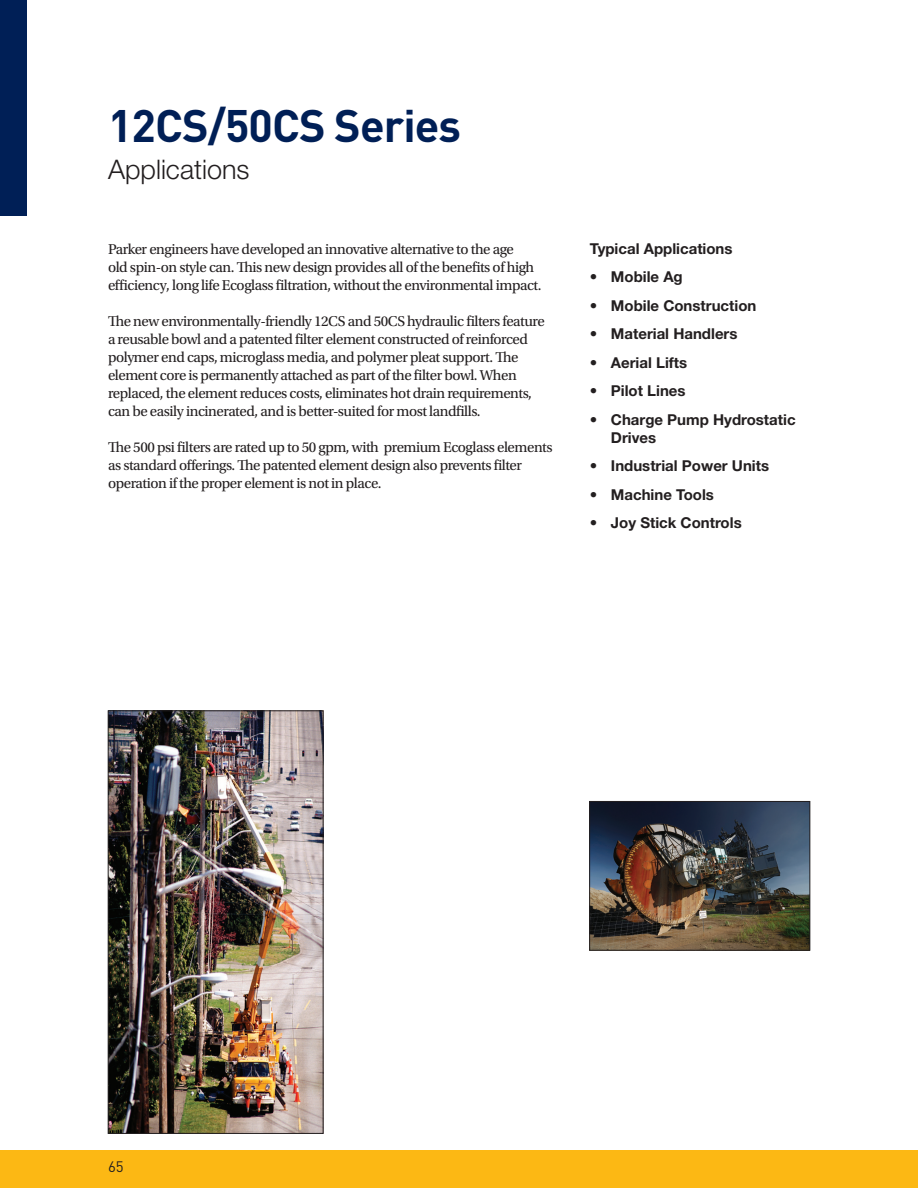
<style>
.page{position:relative;width:918px;height:1188px;background:#fff}
.page>*{position:absolute;margin:0;border:0;box-sizing:border-box;transform-origin:0 0}
.t1{font:700 45px "DINOT";letter-spacing:-.02em;color:#001f56}
.t2{font:300 27px "Helvetica Neue LT Std";color:#231f20}
.t3{font:15px/18px "Utopia Std";letter-spacing:-.03em;color:#231f20}
.t4{font:700 15px/18px "Helvetica Neue LT Std";color:#231f20}
.t5{font:15px "DINOT";color:#231f20}
</style>
<div class="page">
<div style="left:0;top:1150px;width:918px;height:38px;background:#fcb814"></div>
<img style="left:110px;top:713px;width:211px;height:419px">
<div style="left:108px;top:711px;width:215px;height:423px;border:1px solid #231f20"></div>
<img style="left:591px;top:803px;width:217px;height:145px">
<div style="left:589px;top:801px;width:221px;height:149px;border:1px solid #231f20"></div>
<div style="left:0;top:0;width:27px;height:216px;background:#001f56"></div>
<p class="t1" style="left:108px;top:96px;width:355px">12CS/50CS Series</p>
<p class="t2" style="left:108px;top:153px;width:143px">Applications</p>
<p class="t3" style="left:108px;top:240px;width:435px">Parker engineers have developed an innovative alternative to the age<br>old spin-on style can. This new design provides all of the benefits of high efficiency, long life Ecoglass filtration, without the environmental impact.</p>
<p class="t3" style="left:108px;top:312px;width:438px">The new environmentally-friendly 12CS and 50CS hydraulic filters feature a reusable bowl and a patented filter element constructed of reinforced polymer end caps, microglass media, and polymer pleat support. The element core is permanently attached as part of the filter bowl. When replaced, the element reduces costs, eliminates hot drain requirements, can be easily incinerated, and is better-suited for most landfills.</p>
<p class="t3" style="left:108px;top:438px;width:446px">The 500 psi filters are rated up to 50 gpm, with premium Ecoglass elements as standard offerings. The patented element design also prevents filter operation if the proper element is not in place.</p>
<p class="t4" style="left:590px;top:239px;width:144px">Typical Applications</p>
<p class="t4" style="left:590px;top:268px;width:94px">• Mobile Ag</p>
<p class="t4" style="left:590px;top:296px;width:168px">• Mobile Construction</p>
<p class="t4" style="left:590px;top:325px;width:149px">• Material Handlers</p>
<p class="t4" style="left:590px;top:353px;width:99px">• Aerial Lifts</p>
<p class="t4" style="left:590px;top:382px;width:97px">• Pilot Lines</p>
<p class="t4" style="left:611px;top:410px;width:186px;text-indent:-21px">• Charge Pump Hydrostatic<br>Drives</p>
<p class="t4" style="left:590px;top:457px;width:181px">• Industrial Power Units</p>
<p class="t4" style="left:590px;top:485px;width:126px">• Machine Tools</p>
<p class="t4" style="left:590px;top:514px;width:153px">• Joy Stick Controls</p>
<p class="t5" style="left:108px;top:1156px;width:17px">65</p>
</div>
